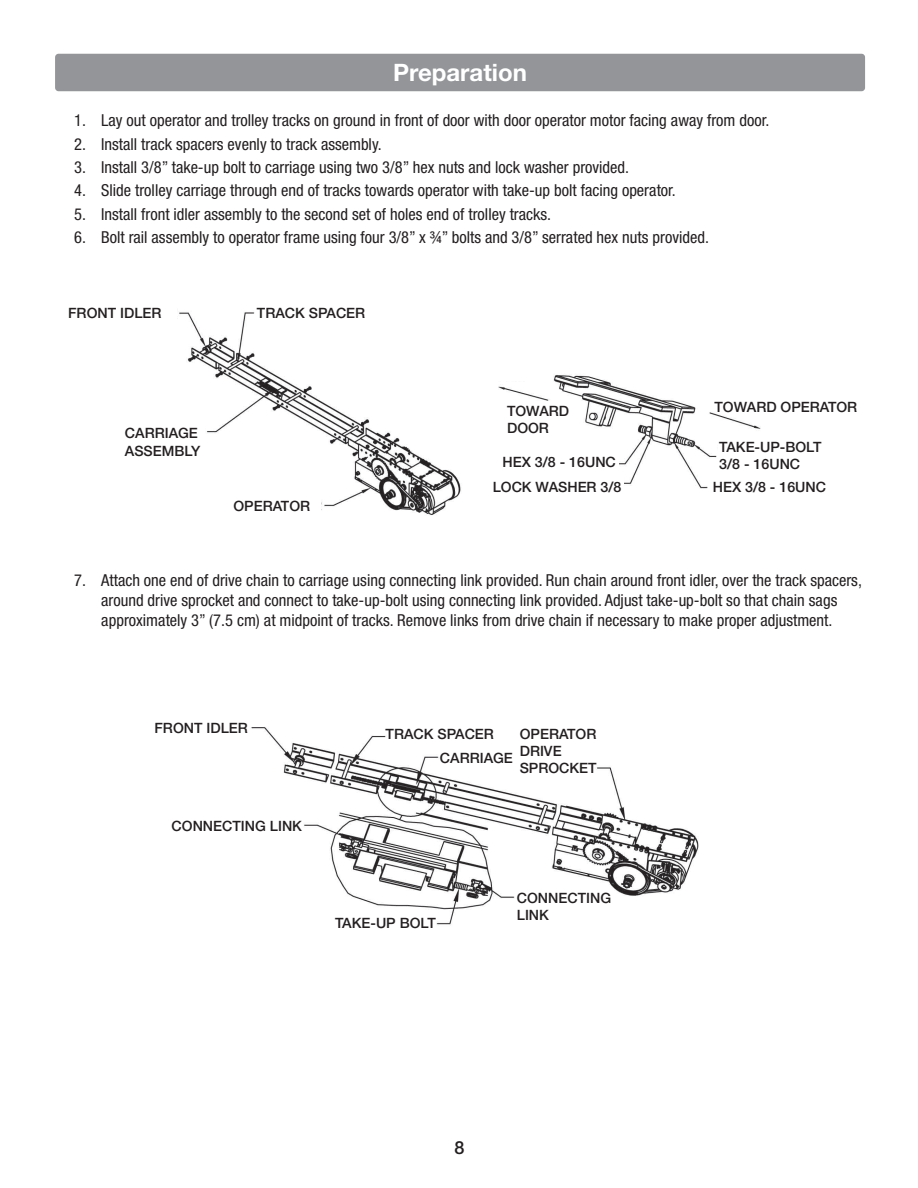
<style>
.page{position:relative;width:918px;height:1188px;background:#fff}
.page>*{position:absolute;margin:0;border:0;box-sizing:border-box;transform-origin:0 0}
.t1{font:700 24px "Helvetica Neue LT Std";color:#fff}
.t2{font:500 18px "Helvetica Neue LT Std";color:#231f20}
.t3{font:condensed 16.5px/19.8px "Helvetica Neue LT Std";color:#231f20;text-align:center}
.t4{font:500 14.25px/17.1px "Helvetica Neue LT Std";color:#231f20}
</style>
<div class="page">
<div style="left:55px;top:54px;width:810px;height:37px;background:#939598;border-radius:4px"></div>
<img style="left:179px;top:312px;width:282px;height:203px">
<img style="left:498px;top:375px;width:263px;height:114px">
<img style="left:251px;top:727px;width:448px;height:198px">
<div style="left:256px;top:302px;width:99px;height:22px;background:#fff"></div>
<div style="left:62px;top:420px;width:143px;height:22px;background:#fff"></div>
<div style="left:188px;top:494px;width:133px;height:22px;background:#fff"></div>
<div style="left:414px;top:359px;width:134px;height:22px;background:#fff"></div>
<div style="left:706px;top:388px;width:133px;height:21px;background:#fff"></div>
<div style="left:486px;top:448px;width:133px;height:22px;background:#fff"></div>
<div style="left:490px;top:472px;width:134px;height:22px;background:#fff"></div>
<div style="left:709px;top:475px;width:133px;height:22px;background:#fff"></div>
<div style="left:718px;top:443px;width:134px;height:24px;background:#fff"></div>
<div style="left:169px;top:813px;width:133px;height:25px;background:#fff"></div>
<div style="left:300px;top:913px;width:133px;height:24px;background:#fff"></div>
<div style="left:516px;top:885px;width:83px;height:24px;background:#fff"></div>
<div style="left:389px;top:720px;width:97px;height:24px;background:#fff"></div>
<svg style="left:442px;top:738px;width:153px;height:46px"></svg>
<h1 class="t1" style="left:393px;top:57px;width:135px">Preparation</h1>
<p class="t3" style="left:74px;top:110px;width:697px">1. Lay out operator and trolley tracks on ground in front of door with door operator motor facing away from door.</p>
<p class="t3" style="left:74px;top:134px;width:309px">2. Install track spacers evenly to track assembly.</p>
<p class="t3" style="left:74px;top:157px;width:556px">3. Install 3/8” take-up bolt to carriage using two 3/8” hex nuts and lock washer provided.</p>
<p class="t3" style="left:74px;top:180px;width:603px">4. Slide trolley carriage through end of tracks towards operator with take-up bolt facing operator.</p>
<p class="t3" style="left:74px;top:204px;width:478px">5. Install front idler assembly to the second set of holes end of trolley tracks.</p>
<p class="t3" style="left:74px;top:227px;width:636px">6. Bolt rail assembly to operator frame using four 3/8” x ¾” bolts and 3/8” serrated hex nuts provided.</p>
<p class="t4" style="left:68px;top:304px;width:95px">FRONT IDLER</p>
<p class="t4" style="left:257px;top:304px;width:110px">TRACK SPACER</p>
<p class="t4" style="left:125px;top:425px;width:77px">CARRIAGE<br>ASSEMBLY</p>
<p class="t4" style="left:233px;top:497px;width:78px">OPERATOR</p>
<p class="t4" style="left:507px;top:402px;width:64px">TOWARD<br>DOOR</p>
<p class="t4" style="left:715px;top:398px;width:144px">TOWARD OPERATOR</p>
<p class="t4" style="left:503px;top:453px;width:115px">HEX 3/8 - 16UNC</p>
<p class="t4" style="left:493px;top:479px;width:130px">LOCK WASHER 3/8</p>
<p class="t4" style="left:719px;top:438px;width:104px">TAKE-UP-BOLT<br>3/8 - 16UNC</p>
<p class="t4" style="left:713px;top:479px;width:115px">HEX 3/8 - 16UNC</p>
<p class="t3" style="left:74px;top:571px;width:789px">7. Attach one end of drive chain to carriage using connecting link provided. Run chain around front idler, over the track spacers, around drive sprocket and connect to take-up-bolt using connecting link provided. Adjust take-up-bolt so that chain sags approximately 3” (7.5 cm) at midpoint of tracks. Remove links from drive chain if necessary to make proper adjustment.</p>
<p class="t4" style="left:155px;top:719px;width:95px">FRONT IDLER</p>
<p class="t4" style="left:172px;top:818px;width:132px">CONNECTING LINK</p>
<p class="t4" style="left:520px;top:725px;width:78px">OPERATOR<br>DRIVE<br>SPROCKET</p>
<p class="t4" style="left:386px;top:726px;width:110px">TRACK SPACER</p>
<p class="t4" style="left:440px;top:749px;width:74px">CARRIAGE</p>
<p class="t4" style="left:335px;top:915px;width:102px">TAKE-UP BOLT</p>
<p class="t4" style="left:517px;top:890px;width:96px">CONNECTING<br>LINK</p>
<p class="t2" style="left:455px;top:1137px;width:12px">8</p>
</div>
